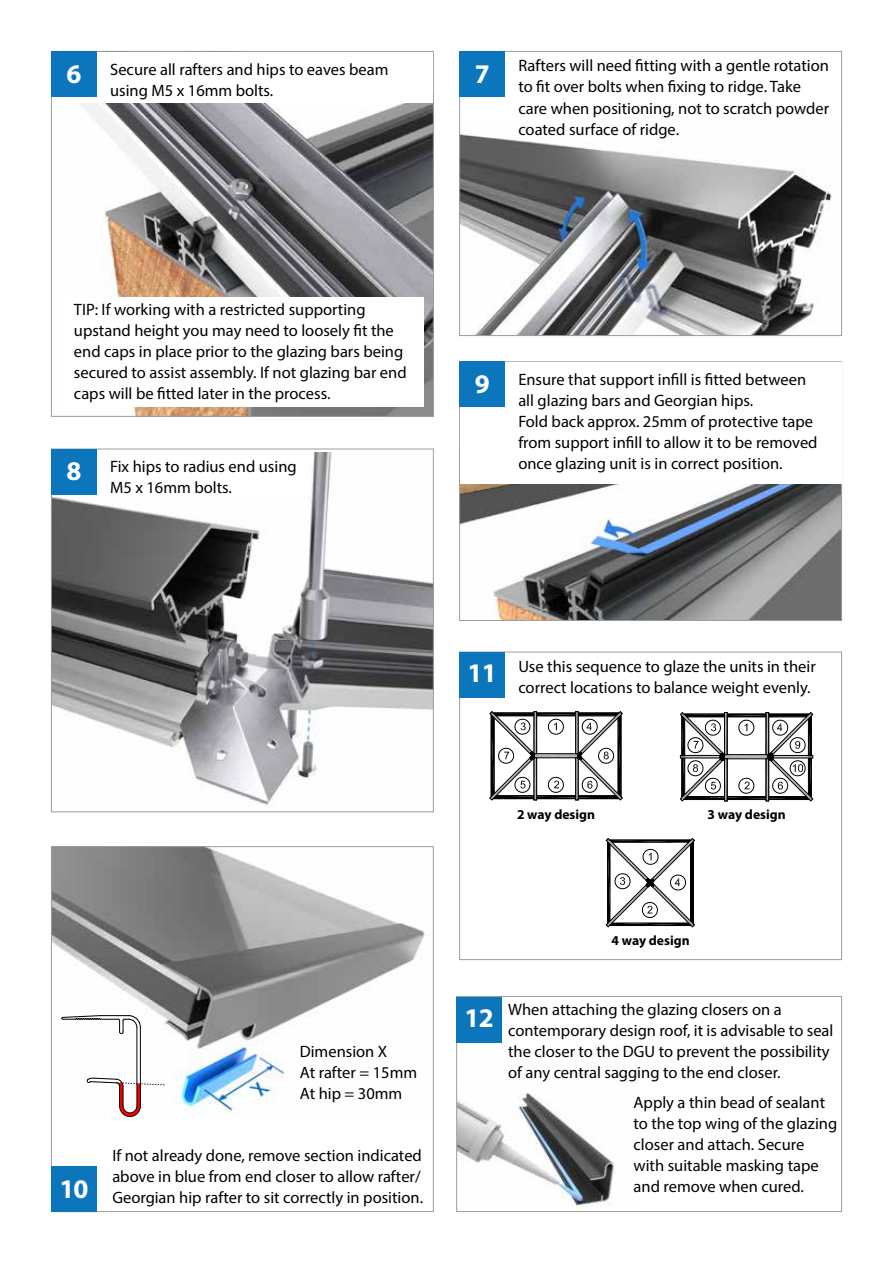
<style>
.page{position:relative;width:893px;height:1263px;background:#fff}
.page>*{position:absolute;margin:0;border:0;box-sizing:border-box;transform-origin:0 0}
.t1{font:700 27px "Myriad Pro";color:#fff}
.t2{font:16.5px/21px "Myriad Pro";color:#000}
.t3{font:700 13.65px "Myriad Pro";color:#000}
.s1{font-weight:700;font-size:27px;color:#fff}
</style>
<div class="page">
<img style="left:53px;top:452px;width:379px;height:353px">
<div style="left:51px;top:449px;width:383px;height:363px;border:1px solid #9d9d9c"></div>
<div style="left:97px;top:452px;width:211px;height:42px;background:#fff"></div>
<div style="left:51px;top:449px;width:46px;height:45px;background:#0c76bc"></div>
<img style="left:79px;top:103px;width:353px;height:312px">
<div style="left:64px;top:298px;width:360px;height:109px;background:#fff"></div>
<div style="left:51px;top:51px;width:46px;height:46px;background:#0c76bc"></div>
<img style="left:461px;top:134px;width:375px;height:200px">
<div style="left:459px;top:51px;width:383px;height:285px;border:1px solid #9d9d9c"></div>
<div style="left:459px;top:51px;width:46px;height:46px;background:#0c76bc"></div>
<img style="left:53px;top:848px;width:375px;height:268px">
<div style="left:51px;top:1166px;width:46px;height:46px;background:#0c76bc"></div>
<hr style="left:140px;top:1028px;width:1px;height:78px;background:#000">
<svg style="left:87px;top:1078px;width:77px;height:39px"></svg>
<hr style="left:137px;top:1028px;width:1px;height:78px;background:#000">
<svg style="left:62px;top:1015px;width:79px;height:19px"></svg>
<div style="left:459px;top:652px;width:383px;height:308px;border:1px solid #9d9d9c"></div>
<div style="left:459px;top:652px;width:46px;height:45px;background:#0c76bc"></div>
<svg style="left:489px;top:711px;width:134px;height:90px"></svg>
<svg style="left:605px;top:838px;width:90px;height:90px"></svg>
<svg style="left:679px;top:712px;width:135px;height:90px"></svg>
<img style="left:458px;top:1093px;width:157px;height:113px">
<div style="left:456px;top:996px;width:386px;height:216px;border:1px solid #9d9d9c"></div>
<div style="left:456px;top:997px;width:46px;height:46px;background:#0c76bc"></div>
<img style="left:461px;top:484px;width:379px;height:135px">
<div style="left:459px;top:361px;width:46px;height:46px;background:#0c76bc"></div>
<p class="t2" style="left:110px;top:58px;width:280px;text-indent:-44px"><span class="s1">6</span> Secure all rafters and hips to eaves beam using M5 x 16mm bolts.</p>
<p class="t2" style="left:74px;top:299px;width:334px">TIP: If working with a restricted supporting upstand height you may need to loosely fit the end caps in place prior to the glazing bars being secured to assist assembly. If not glazing bar end caps will be fitted later in the process.</p>
<p class="t2" style="left:110px;top:456px;width:188px;text-indent:-44px"><span class="s1">8</span> Fix hips to radius end using<br>M5 x 16mm bolts.</p>
<p class="t2" style="left:518px;top:55px;width:312px;text-indent:-44px"><span class="s1">7</span> Rafters will need fitting with a gentle rotation to fit over bolts when fixing to ridge. Take care when positioning, not to scratch powder coated surface of ridge.</p>
<p class="t2" style="left:518px;top:369px;width:301px;text-indent:-44px"><span class="s1">9</span> Ensure that support infill is fitted between all glazing bars and Georgian hips.<br>Fold back approx. 25mm of protective tape from support infill to allow it to be removed once glazing unit is in correct position.</p>
<p class="t2" style="left:518px;top:656px;width:299px;text-indent:-51px"><span class="s1">11</span> Use this sequence to glaze the units in their correct locations to balance weight evenly.</p>
<p class="t3" style="left:517px;top:805px;width:80px">2 way design</p>
<p class="t3" style="left:708px;top:805px;width:80px">3 way design</p>
<h1 class="t1" style="left:59px;top:1171px;width:31px">10</h1>
<p class="t2" style="left:300px;top:1041px;width:119px">Dimension X<br>At rafter = 15mm<br>At hip = 30mm</p>
<p class="t2" style="left:112px;top:1144px;width:312px">If not already done, remove section indicated above in blue from end closer to allow rafter/<br>Georgian hip rafter to sit correctly in position.</p>
<p class="t3" style="left:611px;top:931px;width:80px">4 way design</p>
<h1 class="t1" style="left:465px;top:1000px;width:31px">12</h1>
<p class="t2" style="left:508px;top:999px;width:327px">When attaching the glazing closers on a contemporary design roof, it is advisable to seal the closer to the DGU to prevent the possibility of any central sagging to the end closer.</p>
<p class="t2" style="left:634px;top:1092px;width:205px">Apply a thin bead of sealant to the top wing of the glazing closer and attach. Secure with suitable masking tape and remove when cured.</p>
</div>
